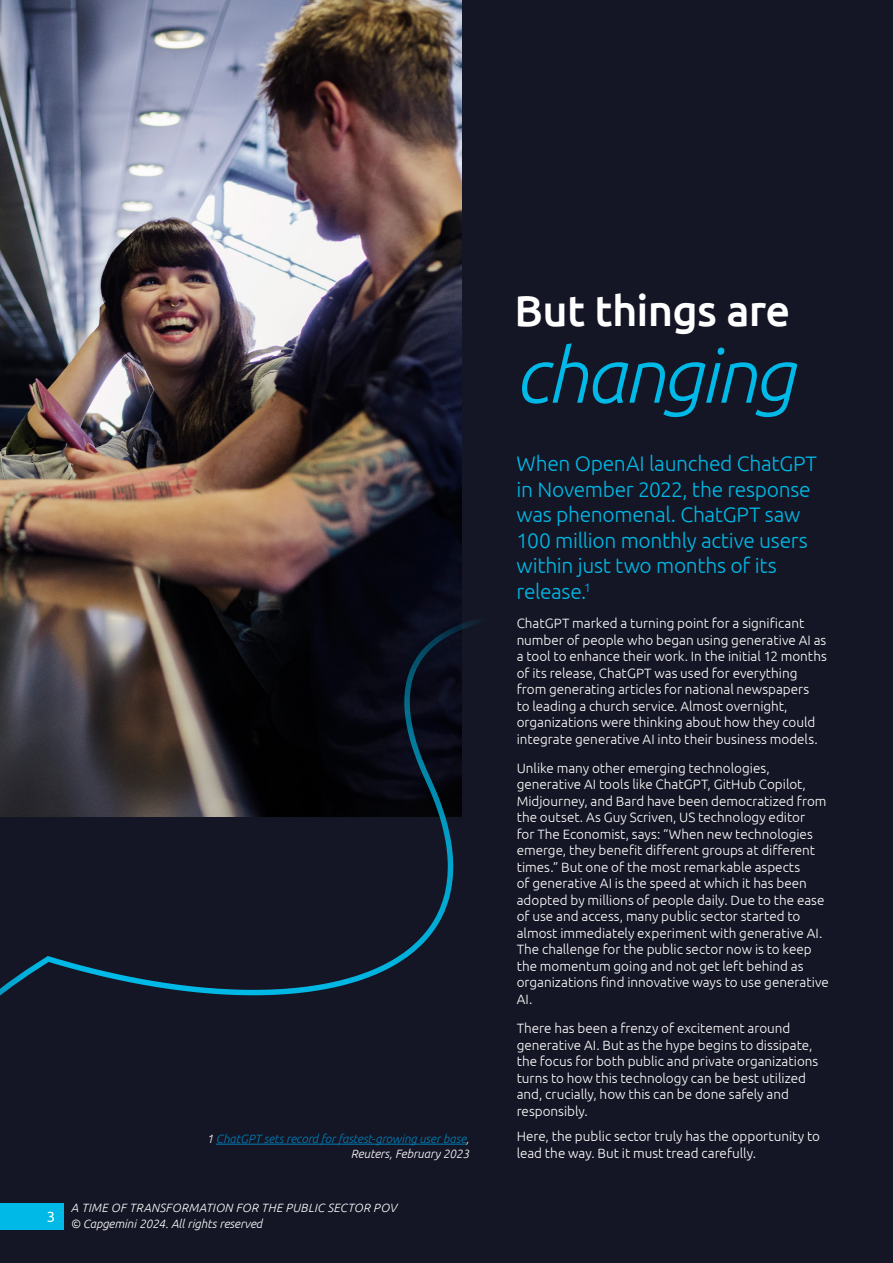
<style>
.page{position:relative;width:893px;height:1263px;background:#151625}
.page>*{position:absolute;margin:0;border:0;box-sizing:border-box;transform-origin:0 0}
.t1{font:italic 300 76.5px "Ubuntu";letter-spacing:-.035em;color:#00b9e7}
.t2{font:500 43.5px "Ubuntu";letter-spacing:-.02em;color:#fff}
.t3{font:300 21px/25.5px "Ubuntu";letter-spacing:-.015em;color:#00b9e7}
.t4{font:15px "Ubuntu";color:#fff}
.t5{font:300 13.5px/16.5px "Ubuntu";color:#fff}
.t6{font:italic 300 12px/16.5px "Ubuntu";letter-spacing:.01em;color:#fff}
.t7{font:italic 300 12px/15px "Ubuntu";letter-spacing:-.005em;color:#007db7;text-align:right}
.s1{color:#fff}
</style>
<div class="page">
<img style="left:0;top:0;width:461px;height:610px">
<hr style="left:216px;top:1144px;width:250px;height:1px;background:#007db7">
<svg style="left:0;top:610px;width:477px;height:386px"></svg>
<div style="left:0;top:1203px;width:64px;height:26px;background:#00b9e7"></div>
<p class="t7" style="left:206px;top:1130px;width:264px"><span class="s1">1</span> ChatGPT sets record for fastest-growing user base<span class="s1">,<br>Reuters, February 2023</span></p>
<p class="t4" style="left:47px;top:1208px;width:10px">3</p>
<p class="t6" style="left:71px;top:1199px;width:327px">A TIME OF TRANSFORMATION FOR THE PUBLIC SECTOR POV © Capgemini 2024. All rights reserved</p>
<h2 class="t2" style="left:514px;top:283px;width:277px">But things are</h2>
<h1 class="t1" style="left:514px;top:329px;width:281px">changing</h1>
<h3 class="t3" style="left:517px;top:451px;width:302px">When OpenAI launched ChatGPT in November 2022, the response was phenomenal. ChatGPT saw<br>100 million monthly active users within just two months of its release.<sup>1</sup></h3>
<p class="t5" style="left:517px;top:615px;width:312px">ChatGPT marked a turning point for a significant number of people who began using generative AI as a tool to enhance their work. In the initial 12 months of its release, ChatGPT was used for everything from generating articles for national newspapers<br>to leading a church service. Almost overnight, organizations were thinking about how they could integrate generative AI into their business models.</p>
<p class="t5" style="left:517px;top:759px;width:314px">Unlike many other emerging technologies, generative AI tools like ChatGPT, GitHub Copilot, Midjourney, and Bard have been democratized from the outset. As Guy Scriven, US technology editor<br>for The Economist, says: “When new technologies emerge, they benefit different groups at different times.” But one of the most remarkable aspects<br>of generative AI is the speed at which it has been adopted by millions of people daily. Due to the ease of use and access, many public sector started to almost immediately experiment with generative AI.<br>The challenge for the public sector now is to keep the momentum going and not get left behind as organizations find innovative ways to use generative AI.</p>
<p class="t5" style="left:517px;top:1020px;width:303px">There has been a frenzy of excitement around generative AI. But as the hype begins to dissipate, the focus for both public and private organizations turns to how this technology can be best utilized and, crucially, how this can be done safely and responsibly.</p>
<p class="t5" style="left:517px;top:1128px;width:305px">Here, the public sector truly has the opportunity to lead the way. But it must tread carefully.</p>
</div>
